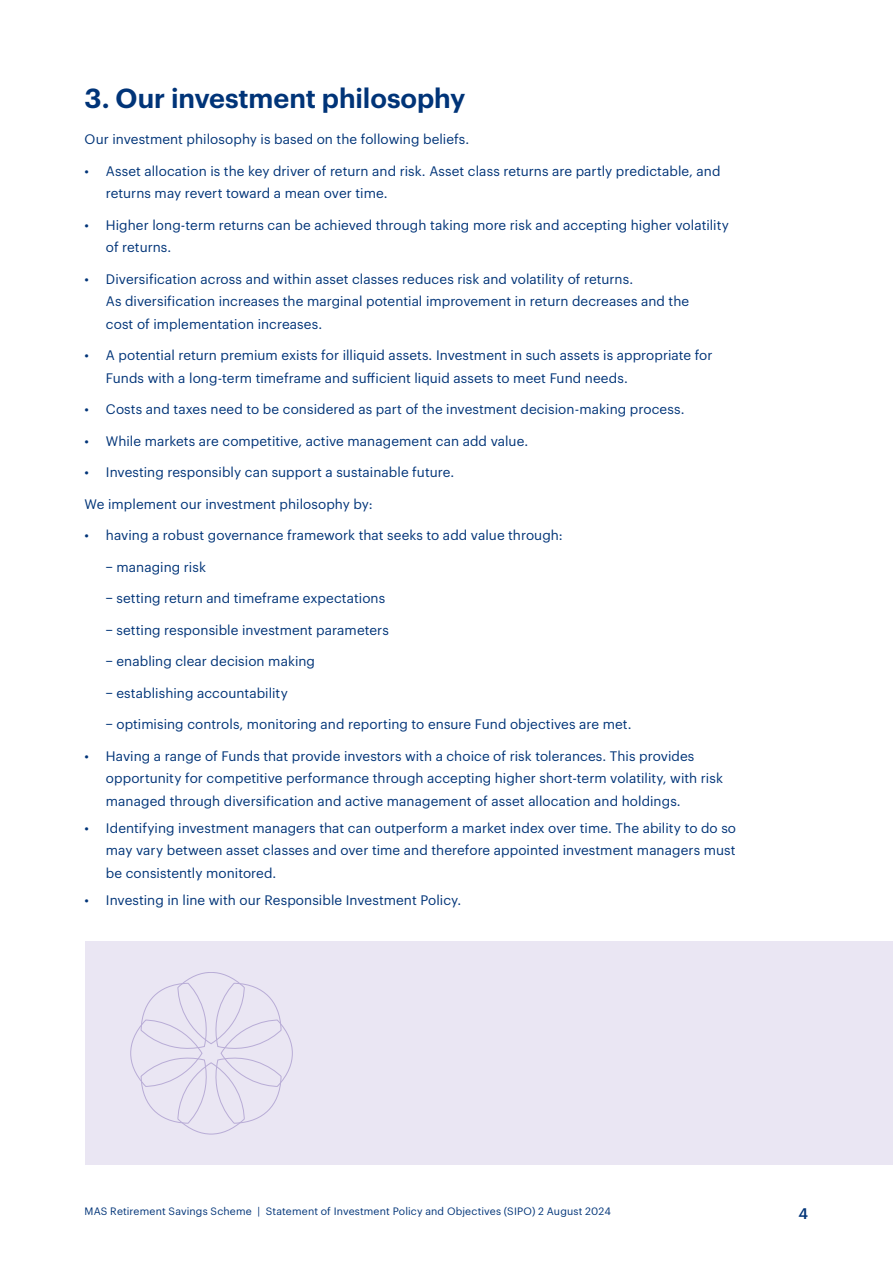
<style>
.page{position:relative;width:893px;height:1263px;background:#fff}
.page>*{position:absolute;margin:0;border:0;box-sizing:border-box;transform-origin:0 0}
.t1{font:600 27px "Graphik";letter-spacing:-.005em;color:#003478}
.t2{font:500 15px "Graphik";color:#003478}
.t3{font:13.5px/22.5px "Graphik";letter-spacing:.005em;color:#003478}
.t4{font:10.5px "Graphik";letter-spacing:.015em;color:#003478}
</style>
<div class="page">
<div style="left:85px;top:941px;width:808px;height:224px;background:#eae6f3"></div>
<svg style="left:131px;top:972px;width:162px;height:162px"></svg>
<h1 class="t1" style="left:85px;top:78px;width:382px">3. Our investment philosophy</h1>
<p class="t3" style="left:85px;top:127px;width:386px">Our investment philosophy is based on the following beliefs.</p>
<p class="t3" style="left:106px;top:158px;width:616px;text-indent:-21px">• Asset allocation is the key driver of return and risk. Asset class returns are partly predictable, and returns may revert toward a mean over time.</p>
<p class="t3" style="left:106px;top:212px;width:624px;text-indent:-21px">• Higher long-term returns can be achieved through taking more risk and accepting higher volatility of returns.</p>
<p class="t3" style="left:106px;top:266px;width:585px;text-indent:-21px">• Diversification across and within asset classes reduces risk and volatility of returns.<br>As diversification increases the marginal potential improvement in return decreases and the cost of implementation increases.</p>
<p class="t3" style="left:106px;top:343px;width:608px;text-indent:-21px">• A potential return premium exists for illiquid assets. Investment in such assets is appropriate for<br>Funds with a long-term timeframe and sufficient liquid assets to meet Fund needs.</p>
<p class="t3" style="left:85px;top:397px;width:601px">• Costs and taxes need to be considered as part of the investment decision-making process.</p>
<p class="t3" style="left:85px;top:428px;width:445px">• While markets are competitive, active management can add value.</p>
<p class="t3" style="left:85px;top:460px;width:371px">• Investing responsibly can support a sustainable future.</p>
<p class="t3" style="left:85px;top:491px;width:290px">We implement our investment philosophy by:</p>
<p class="t3" style="left:85px;top:523px;width:480px">• having a robust governance framework that seeks to add value through:</p>
<p class="t3" style="left:106px;top:554px;width:102px">− managing risk</p>
<p class="t3" style="left:106px;top:586px;width:281px">− setting return and timeframe expectations</p>
<p class="t3" style="left:106px;top:617px;width:284px">− setting responsible investment parameters</p>
<p class="t3" style="left:106px;top:649px;width:211px">− enabling clear decision making</p>
<p class="t3" style="left:106px;top:680px;width:183px">− establishing accountability</p>
<p class="t3" style="left:106px;top:712px;width:527px">− optimising controls, monitoring and reporting to ensure Fund objectives are met.</p>
<p class="t3" style="left:106px;top:743px;width:619px;text-indent:-21px">• Having a range of Funds that provide investors with a choice of risk tolerances. This provides opportunity for competitive performance through accepting higher short-term volatility, with risk managed through diversification and active management of asset allocation and holdings.</p>
<p class="t3" style="left:106px;top:815px;width:632px;text-align:justify;text-indent:-21px">• Identifying investment managers that can outperform a market index over time. The ability to do so may vary between asset classes and over time and therefore appointed investment managers must be consistently monitored.</p>
<p class="t3" style="left:85px;top:887px;width:378px">• Investing in line with our Responsible Investment Policy.</p>
<p class="t4" style="left:85px;top:1203px;width:528px">MAS Retirement Savings Scheme | Statement of Investment Policy and Objectives (SIPO) 2 August 2024</p>
<p class="t2" style="left:798px;top:1202px;width:11px">4</p>
</div>
